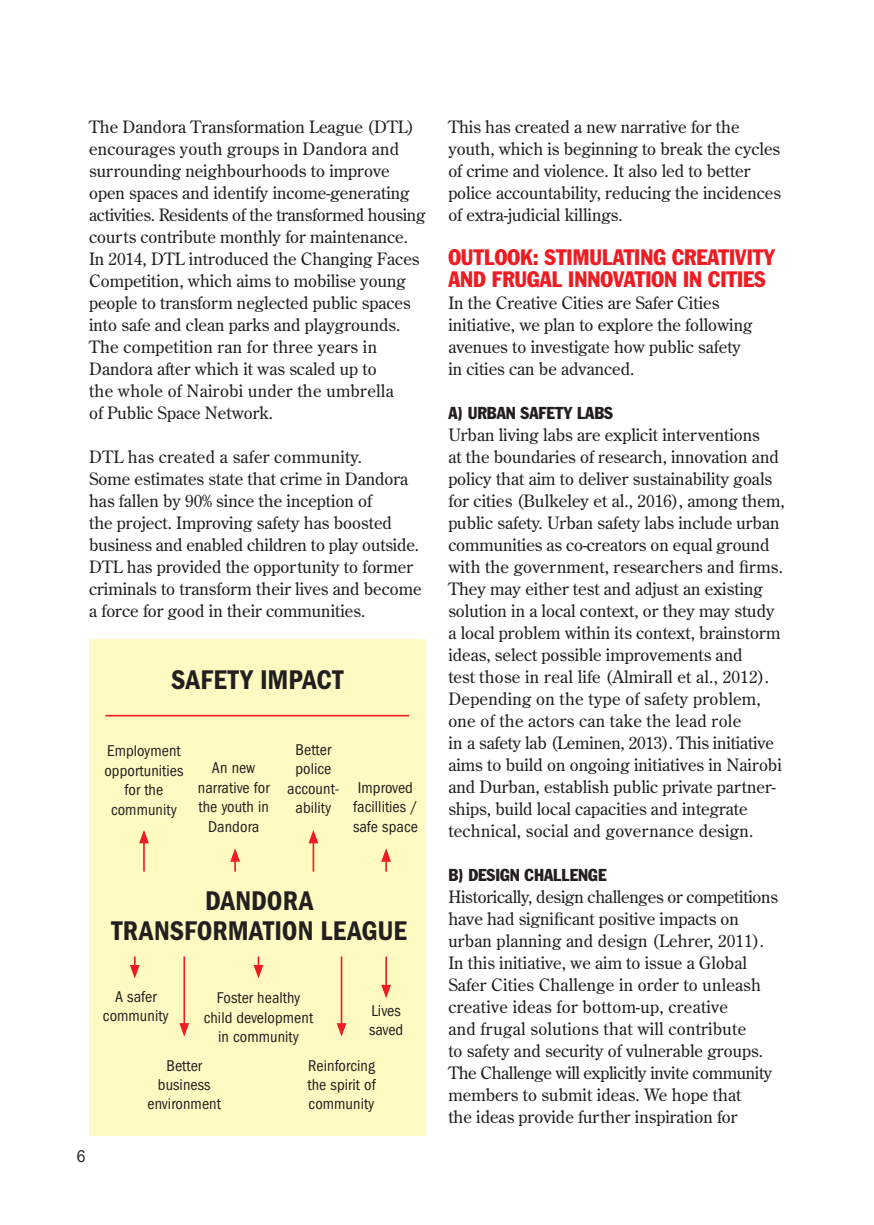
<style>
.page{position:relative;width:874px;height:1225px;background:#fff}
.page>*{position:absolute;margin:0;border:0;box-sizing:border-box;transform-origin:0 0}
.t1{font:600 condensed 28px/29.6px "Franklin Gothic";color:#231f20;text-align:center}
.t2{font:condensed 22px/22px "Franklin Gothic";color:#ee1d23}
.t3{font:condensed 17.6px "Franklin Gothic";color:#231f20}
.t4{font:17px/22px "Century Old Style";color:#231f20}
.t5{font:condensed 17px "Franklin Gothic";color:#231f20}
.t6{font:condensed 16.2px/19.4px "Franklin Gothic";letter-spacing:.005em;color:#231f20;text-align:center}
</style>
<div class="page">
<div style="left:89px;top:639px;width:336px;height:497px;background:#fffac1"></div>
<hr style="left:105px;top:715px;width:304px;height:1px;background:#ee1d23">
<svg style="left:130px;top:956px;width:10px;height:22px"></svg>
<svg style="left:253px;top:956px;width:10px;height:22px"></svg>
<hr style="left:340px;top:956px;width:2px;height:70px;background:#ee1d23">
<svg style="left:336px;top:1023px;width:10px;height:13px"></svg>
<hr style="left:183px;top:956px;width:2px;height:70px;background:#ee1d23">
<svg style="left:179px;top:1023px;width:10px;height:13px"></svg>
<hr style="left:312px;top:840px;width:2px;height:31px;background:#ee1d23">
<svg style="left:308px;top:830px;width:10px;height:13px"></svg>
<hr style="left:385px;top:956px;width:2px;height:32px;background:#ee1d23">
<svg style="left:381px;top:985px;width:10px;height:13px"></svg>
<hr style="left:143px;top:840px;width:2px;height:31px;background:#ee1d23">
<svg style="left:139px;top:830px;width:10px;height:13px"></svg>
<svg style="left:230px;top:848px;width:10px;height:23px"></svg>
<svg style="left:381px;top:848px;width:10px;height:23px"></svg>
<p class="t4" style="left:89px;top:116px;width:338px">The Dandora Transformation League (DTL) encourages youth groups in Dandora and surrounding neighbourhoods to improve open spaces and identify income-generating activities. Residents of the transformed housing courts contribute monthly for maintenance.<br>In 2014, DTL introduced the Changing Faces Competition, which aims to mobilise young people to transform neglected public spaces into safe and clean parks and playgrounds.<br>The competition ran for three years in Dandora after which it was scaled up to<br>the whole of Nairobi under the umbrella<br>of Public Space Network.</p>
<p class="t4" style="left:89px;top:446px;width:334px">DTL has created a safer community.<br>Some estimates state that crime in Dandora has fallen by 90% since the inception of<br>the project. Improving safety has boosted business and enabled children to play outside.<br>DTL has provided the opportunity to former criminals to transform their lives and become a force for good in their communities.</p>
<h1 class="t1" style="left:171px;top:665px;width:173px">SAFETY IMPACT</h1>
<p class="t6" style="left:104px;top:741px;width:80px">Employment opportunities for the community</p>
<p class="t6" style="left:198px;top:758px;width:73px">An new narrative for the youth in<br>Dandora</p>
<p class="t6" style="left:287px;top:740px;width:54px">Better police account&shy;ability</p>
<p class="t6" style="left:353px;top:778px;width:66px">Improved facillities / safe space</p>
<h1 class="t1" style="left:111px;top:886px;width:297px">DANDORA<br>TRANSFOR MATION LEAGUE</h1>
<p class="t3" style="left:77px;top:1146px;width:10px">6</p>
<p class="t6" style="left:103px;top:986px;width:67px">A safer community</p>
<p class="t6" style="left:204px;top:988px;width:111px">Foster healthy child development in community</p>
<p class="t6" style="left:147px;top:1055px;width:75px">Better business environment</p>
<p class="t6" style="left:369px;top:1000px;width:36px;text-align:left">Lives saved</p>
<p class="t6" style="left:307px;top:1055px;width:70px;text-align:justify">Reinforcing the spirit of community</p>
<p class="t4" style="left:448px;top:116px;width:334px">This has created a new narrative for the youth, which is beginning to break the cycles of crime and violence. It also led to better police accountability, reducing the incidences of extra-judicial killings.</p>
<p class="t2" style="left:448px;top:246px;width:328px">OUTLOOK: STIMULATING CREATIVITY<br>AND FRUGAL INNOVATION IN CITIES</p>
<p class="t4" style="left:448px;top:292px;width:305px">In the Creative Cities are Safer Cities initiative, we plan to explore the following avenues to investigate how public safety in cities can be advanced.</p>
<p class="t5" style="left:448px;top:403px;width:166px">A) URBAN SAFETY LABS</p>
<p class="t4" style="left:448px;top:424px;width:338px">Urban living labs are explicit interventions<br>at the boundaries of research, innovation and policy that aim to deliver sustainability goals for cities (Bulkeley et al., 2016), among them, public safety. Urban safety labs include urban communities as co-creators on equal ground with the government, researchers and firms.<br>They may either test and adjust an existing solution in a local context, or they may study a local problem within its context, brainstorm ideas, select possible improvements and<br>test those in real life (Almirall et al., 2012).<br>Depending on the type of safety problem, one of the actors can take the lead role<br>in a safety lab (Leminen, 2013). This initiative aims to build on ongoing initiatives in Nairobi and Durban, establish public private partner&shy;ships, build local capacities and inte grate technical, social and governance design.</p>
<p class="t5" style="left:448px;top:865px;width:160px">B) DESIGN CHALLENGE</p>
<p class="t4" style="left:448px;top:886px;width:331px">Historically, design challenges or competitions have had significant positive impacts on urban planning and design (Lehrer, 2011).<br>In this initiative, we aim to issue a Global Safer Cities Challenge in order to unleash creative ideas for bottom-up, creative<br>and frugal solutions that will contribute<br>to safety and security of vulnerable groups.<br>The Challenge will explicitly invite community members to submit ideas. We hope that<br>the ideas provide further inspiration for</p>
</div>
